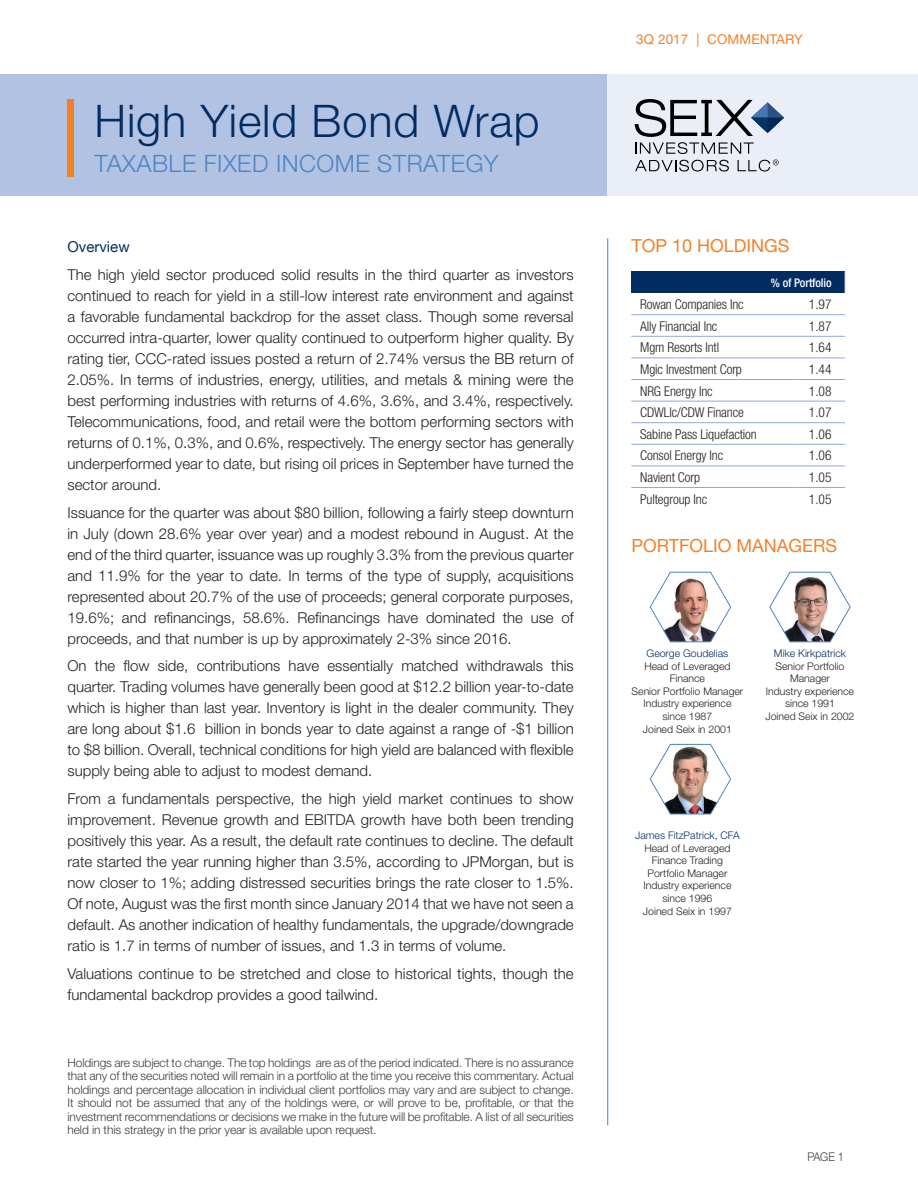
<style>
.page{position:relative;width:918px;height:1188px;background:#fff}
.page>*{position:absolute;margin:0;border:0;box-sizing:border-box;transform-origin:0 0}
.t1{font:300 45px "Helvetica Neue";letter-spacing:.02em;color:#002c62}
.t2{font:300 24px "Helvetica Neue";letter-spacing:.02em;color:#4d84c4}
.t3{font:18px "Helvetica Neue";color:#f48026}
.t4{font:18px "Helvetica Neue";color:#f48026}
.t5{font:300 15px/21px "Helvetica Neue";color:#231f20;text-align:justify}
.t6{font:15px "Helvetica Neue";color:#002c62}
.t7{font:300 condensed 13.5px "Helvetica Neue";letter-spacing:-.01em;color:#231f20}
.t8{font:13.5px "Helvetica Neue";letter-spacing:.01em;color:#f48026}
.t9{font:300 12px/13.5px "Helvetica Neue";letter-spacing:-.01em;color:#3e3e3f;text-align:justify}
.t10{font:500 condensed 12px "Helvetica Neue";letter-spacing:-.01em;color:#fff}
.t11{font:300 12px "Helvetica Neue";letter-spacing:-.01em;color:#3e3e3f;scale:.92 1}
.t12{font:300 10.5px/12.6px "Helvetica Neue";color:#231f20;text-align:center}
.t13{font:300 10.5px "Helvetica Neue";color:#002c62}
</style>
<div class="page">
<div style="left:0;top:75px;width:918px;height:121px;background:#b2c2e3"></div>
<div style="left:608px;top:75px;width:310px;height:121px;background:#eaeef7"></div>
<svg style="left:635px;top:99px;width:149px;height:73px"></svg>
<div style="left:68px;top:100px;width:6px;height:77px;background:#f48026"></div>
<svg style="left:650px;top:571px;width:81px;height:71px"></svg>
<img style="left:769px;top:571px;width:82px;height:71px">
<img style="left:650px;top:744px;width:81px;height:71px">
<div style="left:631px;top:272px;width:214px;height:21px;background:#002c62"></div>
<svg style="left:845px;top:272px;width:1px;height:21px"></svg>
<hr style="left:631px;top:314px;width:166px;height:1px;background:#8fabd8">
<hr style="left:797px;top:314px;width:48px;height:1px;background:#8fabd8">
<hr style="left:631px;top:336px;width:166px;height:1px;background:#8fabd8">
<hr style="left:797px;top:336px;width:48px;height:1px;background:#8fabd8">
<hr style="left:631px;top:358px;width:166px;height:1px;background:#8fabd8">
<hr style="left:797px;top:358px;width:48px;height:1px;background:#8fabd8">
<hr style="left:631px;top:379px;width:166px;height:1px;background:#8fabd8">
<hr style="left:797px;top:379px;width:48px;height:1px;background:#8fabd8">
<hr style="left:631px;top:401px;width:166px;height:1px;background:#8fabd8">
<hr style="left:797px;top:401px;width:48px;height:1px;background:#8fabd8">
<hr style="left:631px;top:422px;width:166px;height:1px;background:#8fabd8">
<hr style="left:797px;top:422px;width:48px;height:1px;background:#8fabd8">
<hr style="left:631px;top:444px;width:166px;height:1px;background:#8fabd8">
<hr style="left:797px;top:444px;width:48px;height:1px;background:#8fabd8">
<hr style="left:631px;top:466px;width:166px;height:1px;background:#8fabd8">
<hr style="left:797px;top:466px;width:48px;height:1px;background:#8fabd8">
<hr style="left:631px;top:487px;width:166px;height:1px;background:#8fabd8">
<hr style="left:797px;top:487px;width:48px;height:1px;background:#8fabd8">
<hr style="left:607px;top:238px;width:1px;height:887px;background:#4d84c4">
<h1 class="t1" style="left:94px;top:94px;width:447px">High Yield Bond Wrap</h1>
<h2 class="t2" style="left:94px;top:149px;width:406px">TAXABLE FIXED INCOME STRATEGY</h2>
<p class="t6" style="left:68px;top:238px;width:64px">Overview</p>
<p class="t5" style="left:68px;top:264px;width:508px">The high yield sector produced solid results in the third quarter as investors continued to reach for yield in a still-low interest rate environment and against a favorable fundamental backdrop for the asset class. Though some reversal occurred intra-quarter, lower quality continued to outperform higher quality. By rating tier, CCC-rated issues posted a return of 2.74% versus the BB return of 2.05%. In terms of industries, energy, utilities, and metals &amp; mining were the best performing industries with returns of 4.6%, 3.6%, and 3.4%, respectively.<br>Telecommunications, food, and retail were the bottom performing sectors with returns of 0.1%, 0.3%, and 0.6%, respectively. The energy sector has generally underperformed year to date, but rising oil prices in September have turned the sector around.</p>
<p class="t5" style="left:68px;top:502px;width:508px">Issuance for the quarter was about $80 billion, following a fairly steep downturn in July (down 28.6% year over year) and a modest rebound in August. At the end of the third quarter, issuance was up roughly 3.3% from the previous quarter and 11.9% for the year to date. In terms of the type of supply, acquisitions represented about 20.7% of the use of proceeds; general corporate purposes, 19.6%; and refinancings, 58.6%. Refinancings have dominated the use of proceeds, and that number is up by approximately 2-3% since 2016.</p>
<p class="t5" style="left:68px;top:655px;width:508px">On the flow side, contributions have essentially matched withdrawals this quarter. Trading volumes have generally been good at $12.2 billion year-to-date which is higher than last year. Inventory is light in the dealer community. They are long about $1.6 billion in bonds year to date against a range of -$1 billion to $8 billion. Overall, technical conditions for high yield are balanced with flexible supply being able to adjust to modest demand.</p>
<p class="t5" style="left:68px;top:788px;width:508px">From a fundamentals perspective, the high yield market continues to show improvement. Revenue growth and EBITDA growth have both been trending positively this year. As a result, the default rate continues to decline. The default rate started the year running higher than 3.5%, according to JPMorgan, but is now closer to 1%; adding distressed securities brings the rate closer to 1.5%.<br>Of note, August was the first month since January 2014 that we have not seen a default. As another indication of healthy fundamentals, the upgrade/downgrade ratio is 1.7 in terms of number of issues, and 1.3 in terms of volume.</p>
<p class="t5" style="left:68px;top:963px;width:508px">Valuations continue to be stretched and close to historical tights, though the fundamental backdrop provides a good tailwind.</p>
<p class="t9" style="left:68px;top:1055px;width:508px">Holdings are subject to change. The top holdings are as of the period indicated. There is no assurance that any of the securities noted will remain in a portfolio at the time you receive this commentary. Actual holdings and percentage allocation in individual client portfolios may vary and are subject to change.<br>It should not be assumed that any of the holdings were, or will prove to be, profitable, or that the investment recommendations or decisions we make in the future will be profitable. A list of all securities held in this strategy in the prior year is available upon request.</p>
<p class="t8" style="left:636px;top:32px;width:168px">3Q 2017 | COMMENTARY</p>
<p class="t4" style="left:631px;top:235px;width:160px">TOP 10 HOLDINGS</p>
<p class="t10" style="left:771px;top:276px;width:62px">% of Portfolio</p>
<p class="t7" style="left:640px;top:297px;width:105px">Rowan Companies Inc</p>
<p class="t7" style="left:809px;top:297px;width:24px">1.97</p>
<p class="t7" style="left:640px;top:318px;width:79px">Ally Financial Inc</p>
<p class="t7" style="left:809px;top:318px;width:24px">1.87</p>
<p class="t7" style="left:640px;top:340px;width:80px">Mgm Resorts Intl</p>
<p class="t7" style="left:809px;top:340px;width:24px">1.64</p>
<p class="t7" style="left:640px;top:362px;width:103px">Mgic Investment Corp</p>
<p class="t7" style="left:809px;top:362px;width:24px">1.44</p>
<p class="t7" style="left:640px;top:383px;width:74px">NRG Energy Inc</p>
<p class="t7" style="left:809px;top:383px;width:24px">1.08</p>
<p class="t7" style="left:640px;top:405px;width:105px">CDWLlc/CDW Finance</p>
<p class="t7" style="left:809px;top:405px;width:24px">1.07</p>
<p class="t7" style="left:640px;top:426px;width:118px">Sabine Pass Liquefaction</p>
<p class="t7" style="left:809px;top:426px;width:24px">1.06</p>
<p class="t7" style="left:640px;top:448px;width:85px">Consol Energy Inc</p>
<p class="t7" style="left:809px;top:448px;width:24px">1.06</p>
<p class="t7" style="left:640px;top:470px;width:61px">Navient Corp</p>
<p class="t7" style="left:809px;top:470px;width:24px">1.05</p>
<p class="t7" style="left:640px;top:491px;width:68px">Pultegroup Inc</p>
<p class="t7" style="left:809px;top:491px;width:24px">1.05</p>
<p class="t3" style="left:631px;top:535px;width:207px">PORTFOLIO MANAGERS</p>
<p class="t13" style="left:647px;top:647px;width:83px">George Goudelias</p>
<p class="t12" style="left:632px;top:659px;width:113px">Head of Leveraged<br>Finance<br>Senior Portfolio Manager<br>Industry experience since 1987<br>Joined Seix in 2001</p>
<p class="t13" style="left:774px;top:647px;width:74px">Mike Kirkpatrick</p>
<p class="t12" style="left:766px;top:659px;width:90px">Senior Portfolio<br>Manager<br>Industry experience since 1991<br>Joined Seix in 2002</p>
<p class="t13" style="left:635px;top:829px;width:106px">James FitzPatrick, CFA</p>
<p class="t12" style="left:643px;top:841px;width:90px">Head of Leveraged<br>Finance Trading<br>Portfolio Manager<br>Industry experience since 1996<br>Joined Seix in 1997</p>
<p class="t11" style="left:807px;top:1149px;width:41px">PAGE 1</p>
</div>
